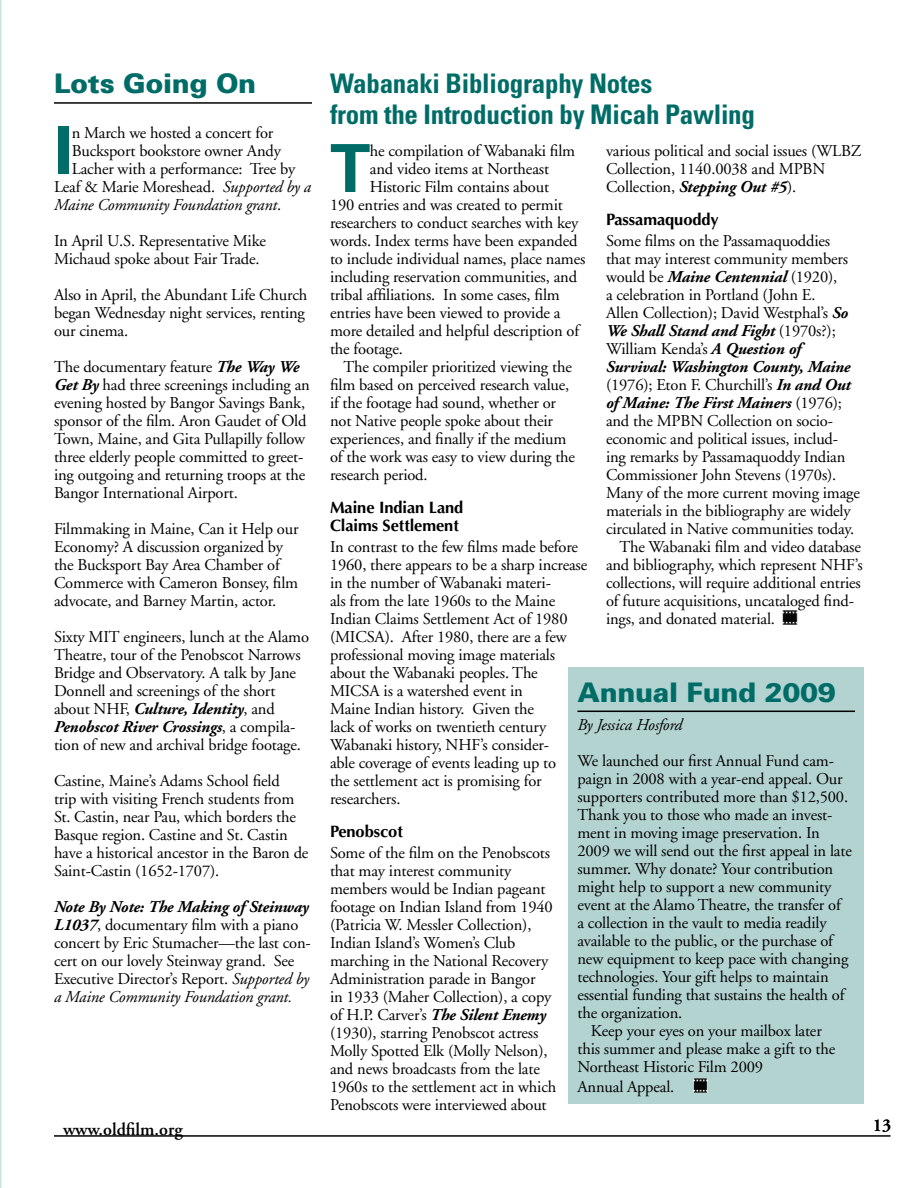
<style>
.page{position:relative;width:918px;height:1188px;background:#fff}
.page>*{position:absolute;margin:0;border:0;box-sizing:border-box;transform-origin:0 0}
.t1{font:700 66.3px "Univers";color:#006c67}
.t2{font:700 condensed 27px/31.5px "Univers";letter-spacing:-.01em;color:#006c67}
.t3{font:900 27px "Univers";letter-spacing:-.01em;color:#006c67}
.t4{font:600 18px "Adobe Garamond Pro";color:#000}
.t5{font:16.5px/18px "Adobe Garamond";letter-spacing:-.01em;color:#000}
.t6{font:italic 700 16.5px "Adobe Garamond";letter-spacing:-.01em;color:#000}
.t7{font:700 16.5px/18px "Optima";letter-spacing:-.005em;color:#000}
.t8{font:italic 16.5px "Adobe Garamond";letter-spacing:-.01em;color:#000}
.s1{font-style:italic}
.s2{font-style:normal}
.s3{font-weight:700;font-style:italic}
.s4{font-weight:400;font-style:normal}
</style>
<div class="page">
<svg style="left:0;top:0;width:2px;height:1188px;background:#d8e9e8"></svg>
<hr style="left:54px;top:1136px;width:836px;height:1px;background:#000">
<hr style="left:54px;top:102px;width:258px;height:2px;background:#000">
<div style="left:568px;top:667px;width:296px;height:437px;background:#b3d3d1"></div>
<hr style="left:577px;top:711px;width:278px;height:1px;background:#000">
<img style="left:783px;top:611px;width:15px;height:14px">
<img style="left:693px;top:1079px;width:15px;height:13px">
<h2 class="t3" style="left:54px;top:67px;width:204px">Lots Going On</h2>
<h1 class="t1" style="left:54px;top:108px;width:20px">I</h1>
<p class="t5" style="left:72px;top:124px;width:203px">n March we hosted a concert for</p>
<p class="t5" style="left:72px;top:142px;width:211px">Bucksport bookstore owner Andy</p>
<p class="t5" style="left:72px;top:160px;width:225px">Lacher with a performance: Tree by</p>
<p class="t5" style="left:54px;top:178px;width:259px">Leaf &amp; Marie Moreshead. <span class="s1">Supported by a</span></p>
<p class="t8" style="left:54px;top:196px;width:229px">Maine Community Foundation grant<span class="s2">.</span></p>
<p class="t5" style="left:54px;top:232px;width:214px">In April U.S. Representative Mike<br>Michaud spoke about Fair Trade.</p>
<p class="t5" style="left:54px;top:286px;width:255px">Also in April, the Abundant Life Church began Wednesday night services, renting our cinema.</p>
<p class="t5" style="left:54px;top:358px;width:257px">The documentary feature <span class="s3">The Way We Get By</span> had three screenings including an evening hosted by Bangor Savings Bank, sponsor of the film. Aron Gaudet of Old Town, Maine, and Gita Pullapilly follow three elderly people committed to greet&shy;ing outgoing and returning troops at the Bangor International Airport.</p>
<p class="t5" style="left:54px;top:520px;width:246px">Filmmaking in Maine, Can it Help our Economy? A discussion organized by the Bucksport Bay Area Chamber of Commerce with Cameron Bonsey, film advocate, and Barney Martin, actor.</p>
<p class="t5" style="left:54px;top:628px;width:257px">Sixty MIT engineers, lunch at the Alamo Theatre, tour of the Penobscot Narrows Bridge and Observatory. A talk by Jane Donnell and screenings of the short about NHF, <span class="s3">Culture, Identity</span>, and <span class="s3">Penobscot River Crossings</span>, a compila&shy;tion of new and archival bridge footage.</p>
<p class="t5" style="left:54px;top:772px;width:256px">Castine, Maine’s Adams School field<br>trip with visiting French students from St. Castin, near Pau, which borders the Basque region. Castine and St. Castin have a historical ancestor in the Baron de Saint-Castin (1652-1707).</p>
<p class="t5" style="left:54px;top:898px;width:258px"><span class="s3">Note By Note: The Making of Steinway L1037</span>, documentary film with a piano concert by Eric Stumacher—the last con&shy;cert on our lovely Steinway grand. See Executive Director’s Report. <span class="s1">Supported by a Maine Community Foundation grant.</span></p>
<h2 class="t2" style="left:330px;top:67px;width:427px">Wabanaki Bibliography Notes<br>from the Introduction by Micah Pawling</h2>
<h1 class="t1" style="left:330px;top:126px;width:42px">T</h1>
<p class="t5" style="left:370px;top:142px;width:207px">he compilation of Wabanaki film</p>
<p class="t5" style="left:606px;top:142px;width:257px">various political and social issues (WLBZ<br>Collection, 1140.0038 and MPBN<br>Collection, <span class="s3">Stepping Out #5</span>).</p>
<p class="t7" style="left:606px;top:211px;width:114px">Passamaquoddy</p>
<p class="t5" style="left:606px;top:232px;width:226px">Some films on the Passamaquoddies</p>
<p class="t5" style="left:606px;top:250px;width:244px">that may interest community members</p>
<p class="t6" style="left:606px;top:268px;width:233px"><span class="s4">would be</span> Maine Centennial <span class="s4">(1920),</span></p>
<p class="t5" style="left:606px;top:286px;width:211px">a celebration in Portland (John E.</p>
<p class="t5" style="left:606px;top:304px;width:244px">Allen Collection); David Westphal’s <span class="s3">So</span></p>
<p class="t6" style="left:606px;top:322px;width:231px">We Shall Stand and Fight <span class="s4">(1970s?);</span></p>
<p class="t5" style="left:606px;top:340px;width:197px">William Kenda’s <span class="s3">A Question of</span></p>
<p class="t6" style="left:606px;top:358px;width:246px">Survival: Washington County, Maine</p>
<p class="t5" style="left:606px;top:376px;width:246px">(1976); Eton F. Churchill’s <span class="s3">In and Out</span></p>
<p class="t6" style="left:606px;top:394px;width:238px">of Maine: The First Mainers <span class="s4">(1976);</span></p>
<p class="t5" style="left:606px;top:412px;width:229px">and the MPBN Collection on socio-</p>
<p class="t5" style="left:606px;top:430px;width:234px">economic and political issues, includ-</p>
<p class="t5" style="left:606px;top:448px;width:241px">ing remarks by Passamaquoddy Indian</p>
<p class="t5" style="left:606px;top:466px;width:232px">Commissioner John Stevens (1970s).</p>
<p class="t5" style="left:606px;top:484px;width:255px">Many of the more current moving image</p>
<p class="t5" style="left:606px;top:502px;width:246px">materials in the bibliography are widely</p>
<p class="t5" style="left:606px;top:520px;width:250px">circulated in Native communities today.</p>
<p class="t5" style="left:620px;top:538px;width:243px">The Wabanaki film and video database</p>
<p class="t5" style="left:606px;top:556px;width:258px">and bibliography, which represent NHF’s</p>
<p class="t5" style="left:606px;top:574px;width:256px">collections, will require additional entries</p>
<p class="t5" style="left:606px;top:592px;width:250px">of future acquisitions, uncataloged find-</p>
<p class="t5" style="left:606px;top:610px;width:171px">ings, and donated material.</p>
<p class="t5" style="left:370px;top:160px;width:181px">and video items at Northeast</p>
<p class="t5" style="left:370px;top:178px;width:181px">Historic Film contains about</p>
<p class="t5" style="left:330px;top:196px;width:234px">190 entries and was created to permit</p>
<p class="t5" style="left:330px;top:214px;width:250px">researchers to conduct searches with key</p>
<p class="t5" style="left:330px;top:232px;width:249px">words. Index terms have been expanded</p>
<p class="t5" style="left:330px;top:250px;width:257px">to include individual names, place names</p>
<p class="t5" style="left:330px;top:268px;width:249px">including reservation communities, and</p>
<p class="t5" style="left:330px;top:286px;width:231px">tribal affiliations. In some cases, film</p>
<p class="t5" style="left:330px;top:304px;width:232px">entries have been viewed to provide a</p>
<p class="t5" style="left:330px;top:322px;width:251px">more detailed and helpful description of</p>
<p class="t5" style="left:330px;top:340px;width:74px">the footage.</p>
<p class="t5" style="left:344px;top:358px;width:230px">The compiler prioritized viewing the</p>
<p class="t5" style="left:330px;top:376px;width:241px">film based on perceived research value,</p>
<p class="t5" style="left:330px;top:394px;width:228px">if the footage had sound, whether or</p>
<p class="t5" style="left:330px;top:412px;width:225px">not Native people spoke about their</p>
<p class="t5" style="left:330px;top:430px;width:238px">experiences, and finally if the medium</p>
<p class="t5" style="left:330px;top:448px;width:247px">of the work was easy to view during the</p>
<p class="t5" style="left:330px;top:466px;width:99px">research period.</p>
<p class="t7" style="left:330px;top:499px;width:135px">Maine Indian Land<br>Claims Settlement</p>
<p class="t5" style="left:330px;top:538px;width:259px">In contrast to the few films made before 1960, there appears to be a sharp increase in the number of Wabanaki materi-<br>als from the late 1960s to the Maine Indian Claims Settlement Act of 1980 (MICSA). After 1980, there are a few professional moving image materials about the Wabanaki peoples. The MICSA is a watershed event in<br>Maine Indian history. Given the<br>lack of works on twentieth century Wabanaki history, NHF’s consider-<br>able coverage of events leading up to<br>the settlement act is promising for researchers.</p>
<p class="t7" style="left:330px;top:823px;width:74px">Penobscot</p>
<p class="t5" style="left:330px;top:844px;width:228px">Some of the film on the Penobscots that may interest community members would be Indian pageant footage on Indian Island from 1940 (Patricia W. Messler Collection), Indian Island’s Women’s Club marching in the National Recovery Administration parade in Bangor<br>in 1933 (Maher Collection), a copy of H.P. Carver’s <span class="s3">The Silent Enemy </span>(1930), starring Penobscot actress Molly Spotted Elk (Molly Nelson), and news broadcasts from the late 1960s to the settlement act in which Penobscots were interviewed about</p>
<h2 class="t3" style="left:577px;top:675px;width:260px">Annual Fund 2009</h2>
<p class="t8" style="left:577px;top:716px;width:107px">By Jessica Hosford</p>
<p class="t5" style="left:577px;top:752px;width:258px">We launched our first Annual Fund cam-</p>
<p class="t5" style="left:577px;top:770px;width:267px">paign in 2008 with a year-end appeal. Our</p>
<p class="t5" style="left:577px;top:788px;width:272px">supporters contributed more than $12,500.</p>
<p class="t5" style="left:577px;top:806px;width:257px">Thank you to those who made an invest-</p>
<p class="t5" style="left:577px;top:824px;width:244px">ment in moving image preservation. In</p>
<p class="t5" style="left:577px;top:842px;width:276px">2009 we will send out the first appeal in late</p>
<p class="t5" style="left:577px;top:860px;width:257px">summer. Why donate? Your contribution</p>
<p class="t5" style="left:577px;top:878px;width:255px">might help to support a new community</p>
<p class="t5" style="left:577px;top:896px;width:265px">event at the Alamo Theatre, the transfer of</p>
<p class="t5" style="left:577px;top:914px;width:251px">a collection in the vault to media readily</p>
<p class="t5" style="left:577px;top:932px;width:257px">available to the public, or the purchase of</p>
<p class="t5" style="left:577px;top:950px;width:272px">new equipment to keep pace with changing</p>
<p class="t5" style="left:577px;top:968px;width:253px">technologies. Your gift helps to maintain</p>
<p class="t5" style="left:577px;top:986px;width:269px">essential funding that sustains the health of</p>
<p class="t5" style="left:577px;top:1004px;width:107px">the organization.</p>
<p class="t5" style="left:591px;top:1022px;width:232px">Keep your eyes on your mailbox later</p>
<p class="t5" style="left:577px;top:1040px;width:259px">this summer and please make a gift to the</p>
<p class="t5" style="left:577px;top:1058px;width:187px">Northeast Historic Film 2009</p>
<p class="t5" style="left:577px;top:1078px;width:98px">Annual Appeal.</p>
<p class="t4" style="left:63px;top:1119px;width:121px">www.oldfilm.org</p>
<p class="t4" style="left:873px;top:1115px;width:18px">13</p>
</div>
